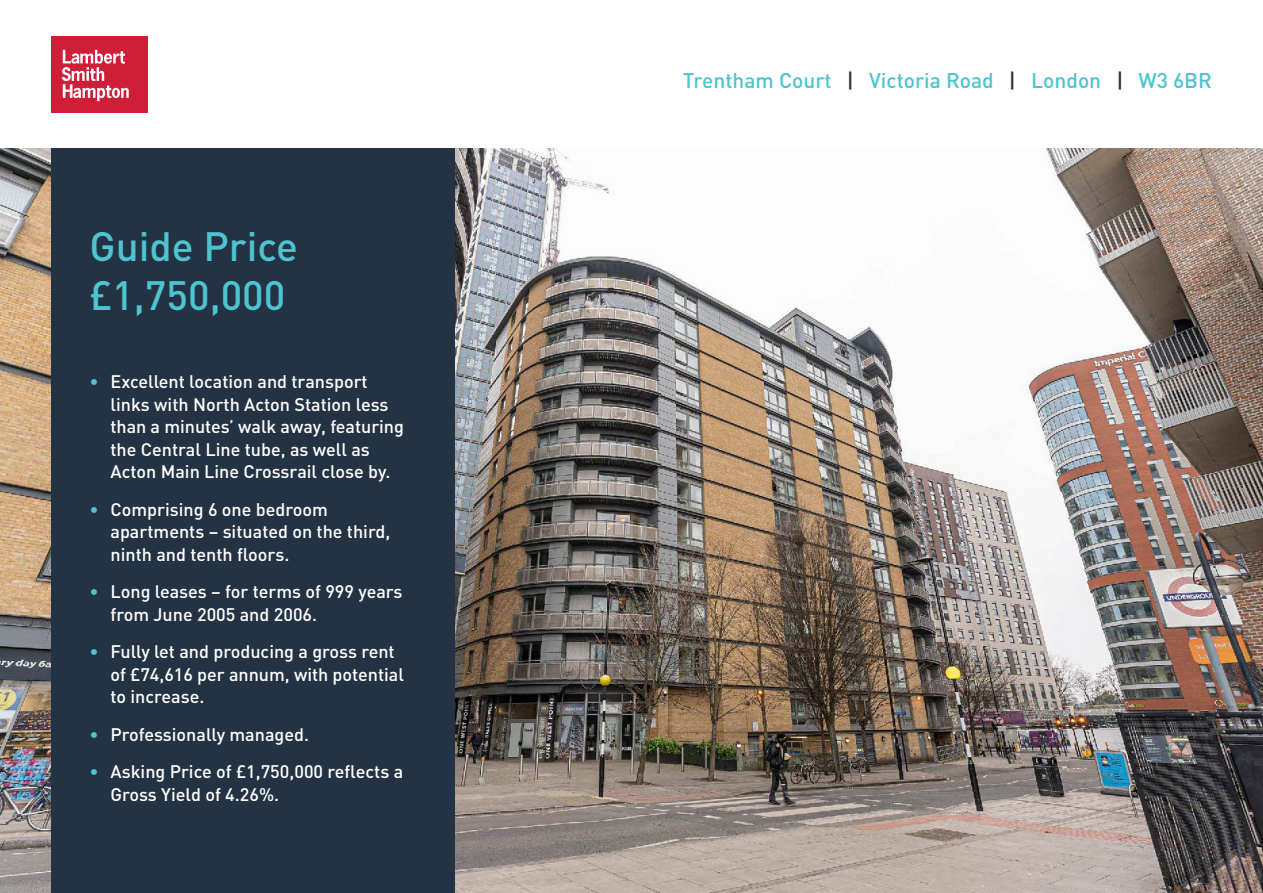
<style>
.page{position:relative;width:1263px;height:893px;background:#fff}
.page>*{position:absolute;margin:0;border:0;box-sizing:border-box;transform-origin:0 0}
.t1{font:500 40.5px "DIN";color:#4dc4cf}
.t2{font:500 21px "DIN";color:#4dc4cf}
.t3{font:500 18px/22.5px "DIN";color:#fff}
.s1{color:#4dc4cf}
.s2{color:#233343}
</style>
<div class="page">
<div style="left:51px;top:36px;width:96px;height:77px;background:#d01e39"></div>
<svg style="left:62px;top:50px;width:67px;height:51px"></svg>
<img style="left:0;top:149px;width:1263px;height:744px">
<div style="left:51px;top:149px;width:404px;height:744px;background:#233343"></div>
<p class="t1" style="left:89px;top:220px;width:210px">Guide Price</p>
<p class="t1" style="left:89px;top:269px;width:197px">£1,750,000</p>
<p class="t3" style="left:110px;top:370px;width:295px;text-indent:-21px"><span class="s1">•</span> Excellent location and transport links with North Acton Station less than a minutes’ walk away, featuring the Central Line tube, as well as Acton Main Line Crossrail close by.</p>
<p class="t3" style="left:110px;top:498px;width:281px;text-indent:-21px"><span class="s1">•</span> Comprising 6 one bedroom apartments – situated on the third, ninth and tenth floors.</p>
<p class="t3" style="left:110px;top:580px;width:294px;text-indent:-21px"><span class="s1">•</span> Long leases – for terms of 999 years from June 2005 and 2006.</p>
<p class="t3" style="left:110px;top:640px;width:295px;text-indent:-21px"><span class="s1">•</span> Fully let and producing a gross rent of £74,616 per annum, with potential to increase.</p>
<p class="t3" style="left:89px;top:723px;width:221px"><span class="s1">•</span> Professionally managed.</p>
<p class="t3" style="left:110px;top:760px;width:294px;text-indent:-21px"><span class="s1">•</span> Asking Price of £1,750,000 reflects a<br>Gross Yield of 4.26%.</p>
<p class="t2" style="left:683px;top:66px;width:531px">Trentham Court <span class="s2">|</span> Victoria Road <span class="s2">|</span> London <span class="s2">|</span> W3 6BR</p>
</div>
